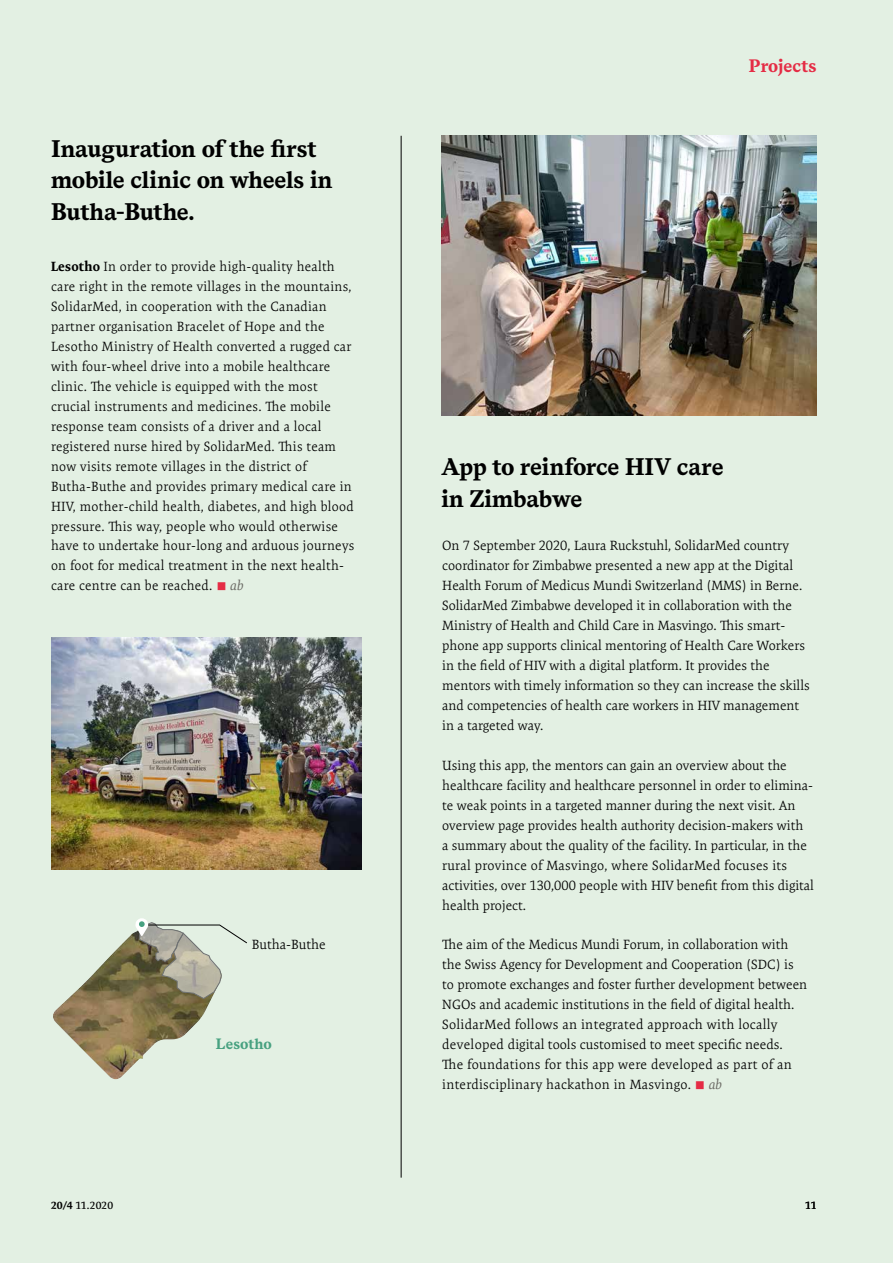
<style>
.page{position:relative;width:893px;height:1263px;background:#e3f0e3}
.page>*{position:absolute;margin:0;border:0;box-sizing:border-box;transform-origin:0 0}
.t1{font:700 24px/31.5px "Messina Serif";letter-spacing:-.01em;color:#000}
.t2{font:700 18px "Messina Serif";color:#e52c45}
.t3{font:700 15px "Messina Serif";letter-spacing:.005em;color:#47a180}
.t4{font:300 13.5px/20px "Expo Serif Pro";color:#000}
.t5{font:300 13.5px/20px "Expo Serif Pro";letter-spacing:.02em;color:#000}
.t6{font:600 10.5px "Expo Serif Pro";color:#000}
.s1{font-weight:700}
.s2{font-family:"Minion Pro";font-weight:400;font-size:27px;color:#e52c45}
.s3{font-weight:400;font-style:italic;color:#6c6c66}
</style>
<div class="page">
<img style="left:51px;top:638px;width:310px;height:231px">
<img style="left:441px;top:136px;width:375px;height:280px">
<hr style="left:401px;top:136px;width:1px;height:1041px;background:#000">
<img style="left:53px;top:932px;width:158px;height:147px">
<svg style="left:135px;top:918px;width:112px;height:81px"></svg>
<h1 class="t1" style="left:51px;top:132px;width:283px">Inauguration of the first mobile clinic on wheels in<br>Butha-Buthe.</h1>
<p class="t5" style="left:51px;top:256px;width:305px"><span class="s1">Lesotho</span> In order to provide high-quality health care right in the remote villages in the mountains, SolidarMed, in cooperation with the Canadian partner organisation Bracelet of Hope and the Lesotho Ministry of Health converted a rugged car with four-wheel drive into a mobile healthcare clinic. The vehicle is equipped with the most crucial instruments and medicines. The mobile response team consists of a driver and a local registered nurse hired by SolidarMed. This team now visits remote villages in the district of Butha-Buthe and provides primary medical care in HIV, mother-child health, diabetes, and high blood pressure. This way, people who would otherwise have to undertake hour-long and arduous journeys on foot for medical treatment in the next health&shy;care centre can be reached. <span class="s2">■</span> <span class="s3">ab</span></p>
<p class="t4" style="left:252px;top:935px;width:76px">Butha-Buthe</p>
<p class="t6" style="left:51px;top:1199px;width:64px"><span class="s1">20/4</span> 11.2020</p>
<p class="t3" style="left:216px;top:1033px;width:58px">Lesotho</p>
<h2 class="t2" style="left:749px;top:52px;width:69px">Projects</h2>
<h1 class="t1" style="left:441px;top:451px;width:284px">App to reinforce HIV care in Zimbabwe</h1>
<p class="t4" style="left:442px;top:536px;width:369px">On 7 September 2020, Laura Ruckstuhl, SolidarMed country coordinator for Zimbabwe presented a new app at the Digital Health Forum of Medicus Mundi Switzerland (MMS) in Berne.<br>SolidarMed Zimbabwe developed it in collaboration with the Ministry of Health and Child Care in Masvingo. This smart&shy;phone app supports clinical mentoring of Health Care Workers in the field of HIV with a digital platform. It provides the mentors with timely information so they can increase the skills and competencies of health care workers in HIV management in a targeted way.</p>
<p class="t4" style="left:442px;top:755px;width:373px">Using this app, the mentors can gain an overview about the healthcare facility and healthcare personnel in order to elimina&shy;te weak points in a targeted manner during the next visit. An overview page provides health authority decision-makers with<br>a summary about the quality of the facility. In particular, in the rural province of Masvingo, where SolidarMed focuses its activities, over 130,000 people with HIV benefit from this digital health project.</p>
<p class="t4" style="left:442px;top:935px;width:367px">The aim of the Medicus Mundi Forum, in collaboration with the Swiss Agency for Development and Cooperation (SDC) is to promote exchanges and foster further development between NGOs and academic institutions in the field of digital health.<br>SolidarMed follows an integrated approach with locally developed digital tools customised to meet specific needs.<br>The foundations for this app were developed as part of an interdisciplinary hackathon in Masvingo. <span class="s2">■</span> <span class="s3">ab</span></p>
<p class="t6" style="left:805px;top:1199px;width:13px">11</p>
</div>
